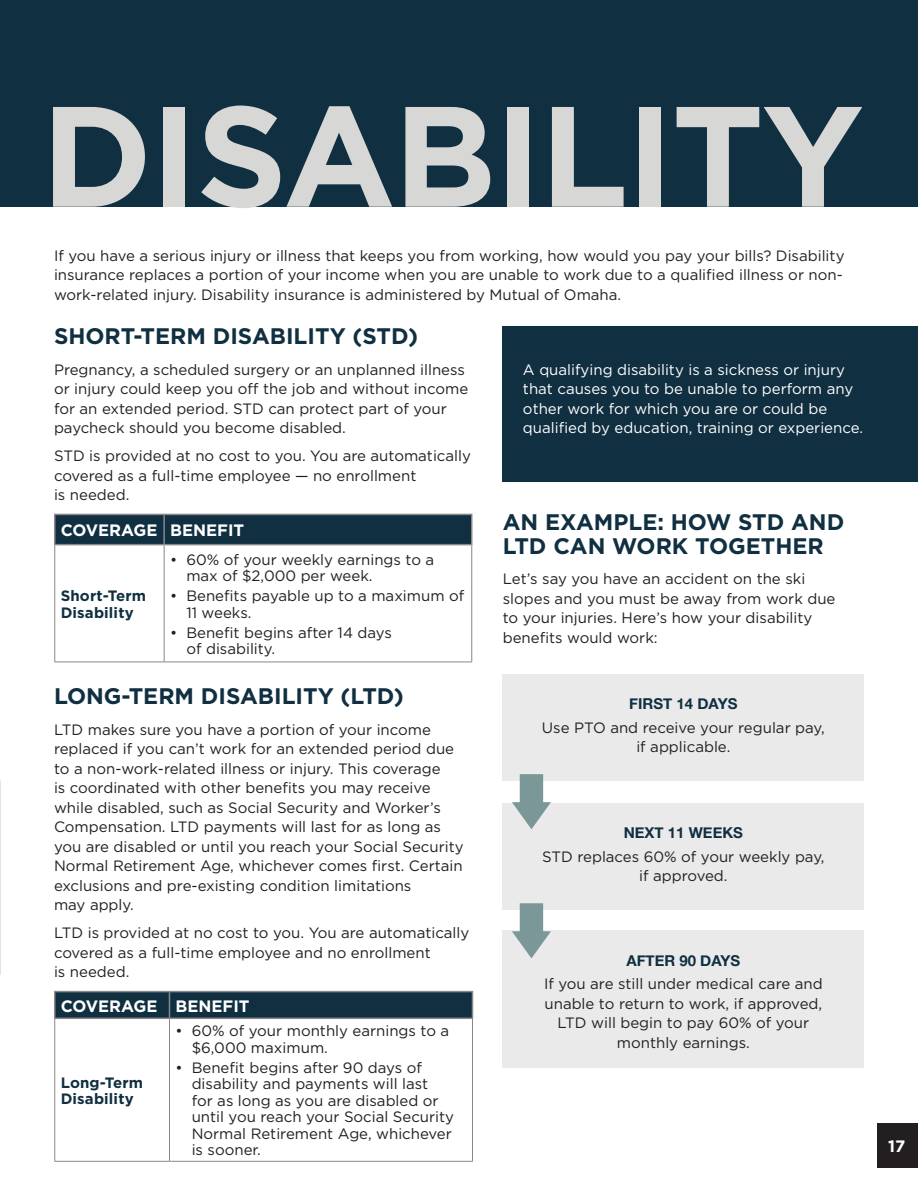
<style>
.page{position:relative;width:918px;height:1188px;background:#fff}
.page>*{position:absolute;margin:0;border:0;box-sizing:border-box;transform-origin:0 0}
.Heading_Contents{font:700 142.5px "Gotham";letter-spacing:-.015em;color:#d7d7d5}
.Subheading_1{font:700 22.5px/24px "Gotham";color:#102f41}
.Table_Heading{font:700 16.5px "Gotham";color:#fff}
.Body_Text{font:15px/19.5px "Gotham";color:#231f20}
.Body_Text_Center{font:15px/19.5px "Gotham";color:#231f20;text-align:center}
.Body_Text-2{font:15px/19.5px "Gotham";color:#fff}
.Table_Body_Bold{font:700 15px/16.5px "Gotham";letter-spacing:.01em;color:#102f41}
.Subheading_2{font:700 15px "Helvetica Neue";color:#102f41}
</style>
<div class="page">
<div style="left:0;top:0;width:918px;height:207px;background:#102f41"></div>
<hr style="left:54px;top:545px;width:1px;height:117px;background:#89878a">
<hr style="left:164px;top:545px;width:1px;height:117px;background:#89878a">
<hr style="left:471px;top:545px;width:1px;height:117px;background:#89878a">
<hr style="left:54px;top:662px;width:110px;height:1px;background:#89878a">
<hr style="left:164px;top:662px;width:308px;height:1px;background:#89878a">
<hr style="left:54px;top:514px;width:110px;height:1px;background:#89878a">
<hr style="left:54px;top:515px;width:2px;height:29px;background:#89878a">
<hr style="left:54px;top:544px;width:110px;height:1px;background:#89878a">
<svg style="left:55px;top:514px;width:417px;height:30px;background:#163344"></svg>
<hr style="left:164px;top:544px;width:308px;height:1px;background:#89878a">
<hr style="left:54px;top:1019px;width:1px;height:142px;background:#89878a">
<hr style="left:169px;top:1019px;width:1px;height:142px;background:#89878a">
<hr style="left:472px;top:1019px;width:1px;height:142px;background:#89878a">
<hr style="left:54px;top:1161px;width:116px;height:1px;background:#89878a">
<hr style="left:170px;top:1161px;width:303px;height:1px;background:#89878a">
<hr style="left:54px;top:991px;width:116px;height:1px;background:#89878a">
<hr style="left:54px;top:992px;width:2px;height:26px;background:#89878a">
<hr style="left:54px;top:1018px;width:116px;height:1px;background:#89878a">
<hr style="left:170px;top:991px;width:303px;height:1px;background:#89878a">
<svg style="left:55px;top:992px;width:418px;height:26px;background:#143243"></svg>
<hr style="left:170px;top:1018px;width:303px;height:1px;background:#89878a">
<div style="left:503px;top:931px;width:361px;height:137px;background:#eaeaea"></div>
<div style="left:503px;top:803px;width:361px;height:107px;background:#eaeaea"></div>
<div style="left:503px;top:674px;width:361px;height:107px;background:#eaeaea"></div>
<svg style="left:512px;top:774px;width:39px;height:55px"></svg>
<svg style="left:512px;top:903px;width:39px;height:55px"></svg>
<div style="left:503px;top:326px;width:415px;height:156px;background:#102f41"></div>
<div style="left:878px;top:1124px;width:40px;height:44px;background:#231f20"></div>
<p class="Heading_Contents" style="left:41px;top:62px;width:824px">DISABILITY</p>
<p class="Body_Text" style="left:54px;top:245px;width:792px;text-align:justify">If you have a serious injury or illness that keeps you from working, how would you pay your bills? Disability insurance replaces a portion of your income when you are unable to work due to a qualified illness or non&shy;work-related injury. Disability insurance is administered by Mutual of Omaha.</p>
<p class="Subheading_1" style="left:54px;top:324px;width:366px">SHORT-TERM DISABILITY (STD)</p>
<p class="Body_Text" style="left:54px;top:359px;width:416px">Pregnancy, a scheduled surgery or an unplanned illness or injury could keep you off the job and without income for an extended period. STD can protect part of your paycheck should you become disabled.</p>
<p class="Body_Text" style="left:54px;top:446px;width:418px">STD is provided at no cost to you. You are automatically covered as a full-time employee — no enrollment<br>is needed.</p>
<p class="Table_Heading" style="left:61px;top:519px;width:98px">COVERAGE</p>
<p class="Table_Heading" style="left:170px;top:519px;width:76px">BENEFIT</p>
<p class="Body_Text-2" style="left:523px;top:359px;width:342px">A qualifying disability is a sickness or injury that causes you to be unable to perform any other work for which you are or could be qualified by education, training or experience.</p>
<p class="Subheading_1" style="left:503px;top:510px;width:343px">AN EXAMPLE: HOW STD AND<br>LTD CAN WORK TOGETHER</p>
<p class="Body_Text" style="left:503px;top:569px;width:334px">Let’s say you have an accident on the ski slopes and you must be away from work due to your injuries. Here’s how your disability benefits would work:</p>
<p class="Body_Text" style="left:186px;top:551px;width:249px;line-height:16.5px;text-indent:-16px">• 60% of your weekly earnings to a max of $2,000 per week.</p>
<p class="Body_Text" style="left:186px;top:587px;width:280px;line-height:16.5px;text-indent:-16px">• Benefits payable up to a maximum of<br>11 weeks.</p>
<p class="Body_Text" style="left:186px;top:624px;width:207px;line-height:16.5px;text-indent:-16px">• Benefit begins after 14 days of disability.</p>
<p class="Subheading_1" style="left:54px;top:684px;width:351px">LONG-TERM DISABILITY (LTD)</p>
<p class="Body_Text" style="left:54px;top:719px;width:411px">LTD makes sure you have a portion of your income replaced if you can’t work for an extended period due to a non-work-related illness or injury. This coverage<br>is coordinated with other benefits you may receive while disabled, such as Social Security and Worker’s Compensation. LTD payments will last for as long as you are disabled or until you reach your Social Security Normal Retirement Age, whichever comes first. Certain exclusions and pre-existing condition limitations<br>may apply.</p>
<p class="Body_Text" style="left:54px;top:923px;width:417px">LTD is provided at no cost to you. You are automatically covered as a full-time employee and no enrollment<br>is needed.</p>
<p class="Table_Heading" style="left:61px;top:995px;width:98px">COVERAGE</p>
<p class="Table_Heading" style="left:176px;top:995px;width:76px">BENEFIT</p>
<p class="Table_Body_Bold" style="left:61px;top:587px;width:87px">Short-Term<br>Disability</p>
<p class="Subheading_2" style="left:629px;top:692px;width:110px">FIRST 14 DAYS</p>
<p class="Body_Text_Center" style="left:542px;top:717px;width:284px">Use PTO and receive your regular pay, if applicable.</p>
<p class="Subheading_2" style="left:624px;top:821px;width:121px">NEXT 11 WEEKS</p>
<p class="Body_Text_Center" style="left:542px;top:846px;width:284px">STD replaces 60% of your weekly pay, if approved.</p>
<p class="Subheading_2" style="left:626px;top:948px;width:115px">AFTER 90 DAYS</p>
<p class="Body_Text_Center" style="left:544px;top:974px;width:280px">If you are still under medical care and unable to return to work, if approved,<br>LTD will begin to pay 60% of your monthly earnings.</p>
<p class="Body_Text" style="left:192px;top:1022px;width:259px;line-height:16.5px;text-indent:-16px">• 60% of your monthly earnings to a $6,000 maximum.</p>
<p class="Body_Text" style="left:192px;top:1059px;width:264px;line-height:16.5px;text-indent:-16px">• Benefit begins after 90 days of disability and payments will last<br>for as long as you are disabled or until you reach your Social Security<br>Normal Retirement Age, whichever is sooner.</p>
<p class="Table_Body_Bold" style="left:61px;top:1074px;width:84px">Long-Term<br>Disability</p>
<p class="Table_Heading" style="left:888px;top:1135px;width:19px">17</p>
</div>
